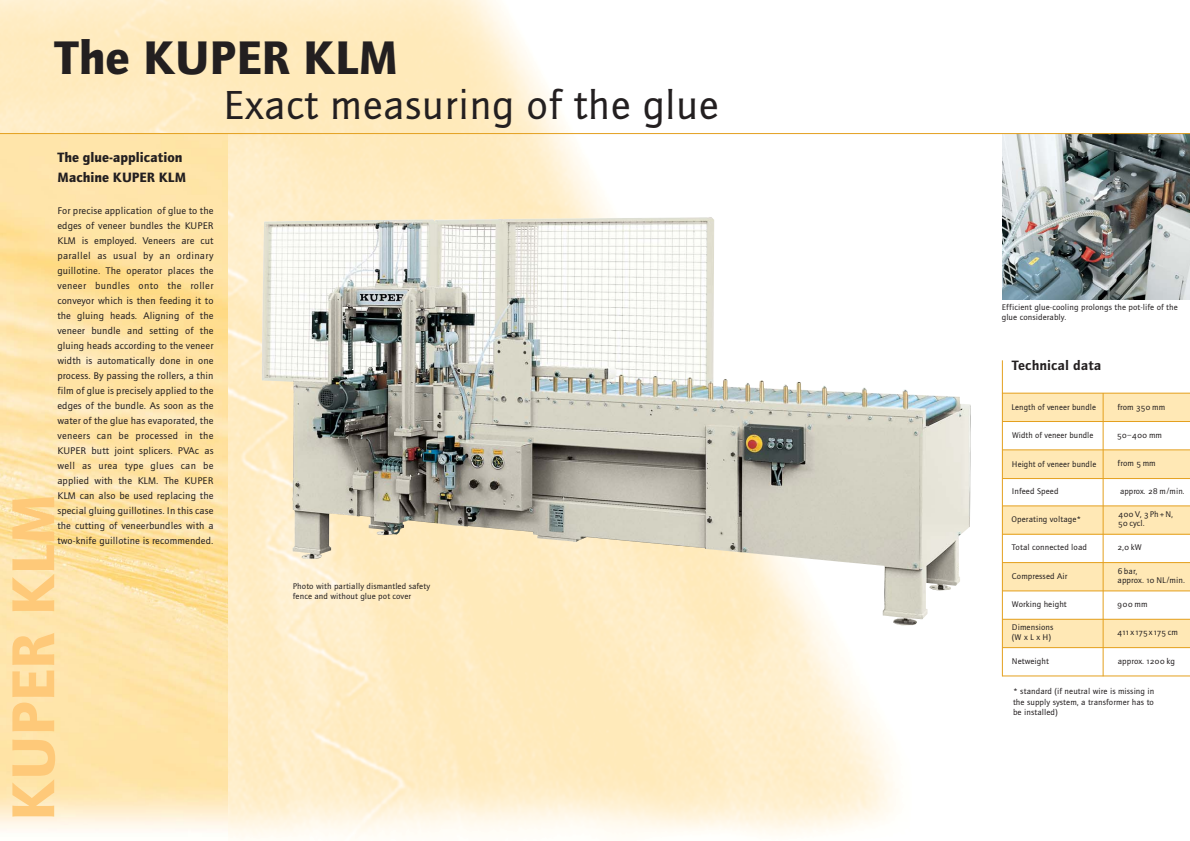
<style>
.page{position:relative;width:1190px;height:841px;background:#fff}
.page>*{position:absolute;margin:0;border:0;box-sizing:border-box;transform-origin:0 0}
.t1{font:900 62.6px "FH Key Sans";color:#fec979}
.t2{font:900 48.8px "FH Key Sans";color:#231f20}
.t3{font:42px "FH Key Sans";color:#231f20}
.t4{font:900 14px/20px "FH Key Sans";color:#231f20}
.t5{font:700 14px "FH Key Sans";color:#231f20}
.t6{font:10px/15px "FH Key Sans";color:#231f20;text-align:justify}
.t7{font:8.5px/10.2px "FH Key Sans";color:#231f20}
</style>
<div class="page">
<img style="left:1002px;top:134px;width:188px;height:166px">
<img style="left:0;top:134px;width:227px;height:706px">
<div style="left:1002px;top:393px;width:188px;height:29px;background:#ffe8b5"></div>
<div style="left:1002px;top:450px;width:188px;height:28px;background:#ffe8b5"></div>
<div style="left:1002px;top:506px;width:188px;height:28px;background:#ffe8b5"></div>
<div style="left:1002px;top:563px;width:188px;height:28px;background:#ffe8b5"></div>
<div style="left:1002px;top:619px;width:188px;height:29px;background:#ffe8b5"></div>
<hr style="left:1002px;top:421px;width:188px;height:1px;background:#e4a01f">
<hr style="left:1002px;top:393px;width:188px;height:1px;background:#e4a01f">
<hr style="left:1002px;top:449px;width:188px;height:1px;background:#e4a01f">
<hr style="left:1002px;top:478px;width:188px;height:1px;background:#e4a01f">
<hr style="left:1002px;top:505px;width:188px;height:1px;background:#e4a01f">
<hr style="left:1002px;top:534px;width:188px;height:1px;background:#e4a01f">
<hr style="left:1002px;top:562px;width:188px;height:1px;background:#e4a01f">
<hr style="left:1002px;top:590px;width:188px;height:1px;background:#e4a01f">
<hr style="left:1002px;top:619px;width:188px;height:1px;background:#e4a01f">
<hr style="left:1002px;top:647px;width:188px;height:1px;background:#e4a01f">
<hr style="left:1002px;top:675px;width:188px;height:1px;background:#e4a01f">
<hr style="left:1103px;top:393px;width:1px;height:283px;background:#e4a01f">
<hr style="left:0;top:133px;width:1190px;height:1px;background:#e4a01f">
<hr style="left:1002px;top:360px;width:1px;height:316px;background:#e4a01f">
<img style="left:262px;top:217px;width:709px;height:408px">
<h2 class="t2" style="left:55px;top:40px;width:345px">The KUPER KLM</h2>
<h3 class="t3" style="left:223px;top:90px;width:498px">Exact measuring of the glue</h3>
<h3 class="t4" style="left:57px;top:149px;width:130px">The glue-application<br>Machine KUPER KLM</h3>
<p class="t6" style="left:57px;top:204px;width:158px">For precise application of glue to the edges of veneer bundles the KUPER KLM is employed. Veneers are cut parallel as usual by an ordinary guillotine. The operator places the veneer bundles onto the roller conveyor which is then feeding it to the gluing heads. Aligning of the veneer bundle and setting of the gluing heads according to the veneer width is automatically done in one process. By passing the rollers, a thin film of glue is precisely applied to the edges of the bundle. As soon as the water of the glue has evaporated, the veneers can be processed in the KUPER butt joint splicers. PVAc as well as urea type glues can be applied with the KLM. The KUPER KLM can also be used replacing the special gluing guillotines. In this case the cutting of veneerbundles with a two-knife guillotine is recommended.</p>
<h1 class="t1" style="left:11px;top:821px;width:329px;rotate:-90deg">KUPER KLM</h1>
<p class="t7" style="left:293px;top:582px;width:139px">Photo with partially dismantled safety fence and without glue pot cover</p>
<p class="t7" style="left:1002px;top:303px;width:178px">Efficient glue-cooling prolongs the pot-life of the glue considerably.</p>
<h3 class="t5" style="left:1012px;top:360px;width:91px">Technical data</h3>
<p class="t7" style="left:1012px;top:403px;width:86px">Length of veneer bundle</p>
<p class="t7" style="left:1117px;top:403px;width:50px">from 350 mm</p>
<p class="t7" style="left:1117px;top:431px;width:47px">50–400 mm</p>
<p class="t7" style="left:1118px;top:459px;width:40px">from 5 mm</p>
<p class="t7" style="left:1120px;top:487px;width:66px">approx. 28 m/min.</p>
<p class="t7" style="left:1012px;top:431px;width:83px">Width of veneer bundle</p>
<p class="t7" style="left:1012px;top:459px;width:86px">Height of veneer bundle</p>
<p class="t7" style="left:1012px;top:487px;width:48px">Infeed Speed</p>
<p class="t7" style="left:1012px;top:515px;width:71px">Operating voltage*</p>
<p class="t7" style="left:1118px;top:511px;width:57px;line-height:9px">400 V, 3Ph+N,<br>50 cycl.</p>
<p class="t7" style="left:1012px;top:543px;width:77px">Total connected load</p>
<p class="t7" style="left:1012px;top:572px;width:57px">Compressed Air</p>
<p class="t7" style="left:1012px;top:600px;width:56px">Working height</p>
<p class="t7" style="left:1012px;top:623px;width:43px">Dimensions (W x L x H)</p>
<p class="t7" style="left:1012px;top:657px;width:39px">Netweight</p>
<p class="t7" style="left:1117px;top:543px;width:26px">2,0 kW</p>
<p class="t7" style="left:1118px;top:568px;width:69px;line-height:9px">6bar,<br>approx. 10 NL/min.</p>
<p class="t7" style="left:1117px;top:600px;width:32px">900 mm</p>
<p class="t7" style="left:1117px;top:628px;width:62px">411 x175x175 cm</p>
<p class="t7" style="left:1118px;top:657px;width:59px">approx. 1200 kg</p>
<p class="t7" style="left:1013px;top:687px;width:143px;text-align:justify">* standard (if neutral wire is missing in the supply system, a transformer has to be installed)</p>
</div>
